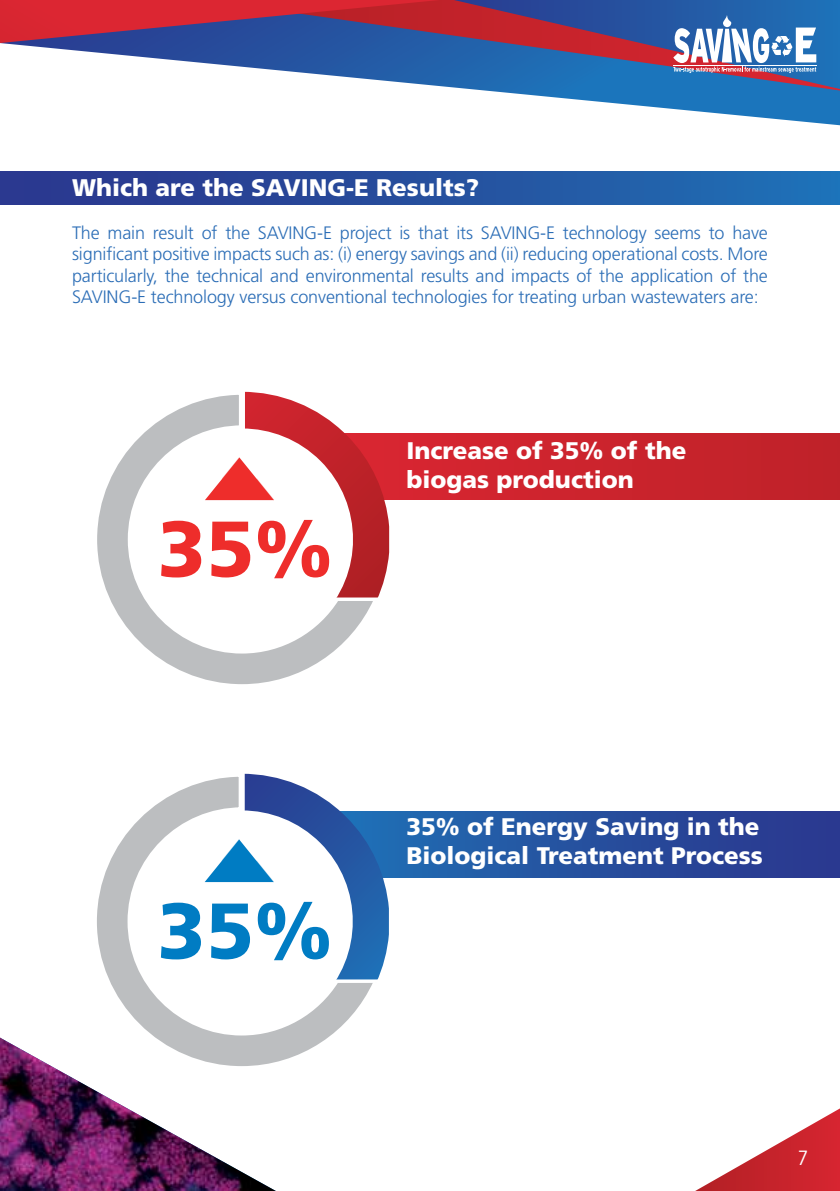
<style>
.page{position:relative;width:840px;height:1191px;background:#fff}
.page>*{position:absolute;margin:0;border:0;box-sizing:border-box;transform-origin:0 0}
.t1{font:900 78.6px "Frutiger LT Std";color:#ee2d2b}
.t2{font:900 78.6px "Frutiger LT Std";color:#007cc3}
.t3{font:900 24px/28.8px "Frutiger LT Std";color:#fff}
.t4{font:20px "Avant Garde IT Cby BT";color:#fff}
.t5{font:300 18px/21.6px "Frutiger";letter-spacing:-.01em;color:#2b6db6;text-align:justify}
</style>
<div class="page">
<img style="left:0;top:1037px;width:276px;height:154px">
<svg style="left:695px;top:1109px;width:144px;height:82px"></svg>
<svg style="left:0;top:43px;width:839px;height:82px"></svg>
<svg style="left:203px;top:0;width:636px;height:91px"></svg>
<svg style="left:0;top:0;width:439px;height:43px;background:#933458"></svg>
<svg style="left:453px;top:0;width:386px;height:89px;background:#57659b"></svg>
<svg style="left:388px;top:811px;width:451px;height:66px;background:#264e9d"></svg>
<div style="left:323px;top:434px;width:516px;height:65px;background:#cb242d"></div>
<div style="left:0;top:172px;width:839px;height:32px;background:linear-gradient(to right,#2c328a,#1f6fb5)"></div>
<svg style="left:384px;top:433px;width:5px;height:147px"></svg>
<svg style="left:97px;top:391px;width:287px;height:294px"></svg>
<svg style="left:205px;top:457px;width:69px;height:43px"></svg>
<svg style="left:334px;top:597px;width:45px;height:4px"></svg>
<svg style="left:384px;top:811px;width:4px;height:150px"></svg>
<svg style="left:88px;top:773px;width:296px;height:302px"></svg>
<svg style="left:204px;top:839px;width:69px;height:43px"></svg>
<svg style="left:334px;top:979px;width:45px;height:4px"></svg>
<h2 class="t3" style="left:72px;top:173px;width:408px">Which are the SAVING-E Results?</h2>
<p class="t5" style="left:72px;top:222px;width:697px">The main result of the SAVING-E project is that its SAVING-E technology seems to have significant positive impacts such as: (i) energy savings and (ii) reducing operational costs. More particularly, the technical and environmental results and impacts of the application of the SAVING-E technology versus conventional technologies for treating urban wastewaters are:</p>
<h1 class="t1" style="left:158px;top:501px;width:176px">35%</h1>
<h2 class="t3" style="left:406px;top:436px;width:281px">Increase of 35% of the biogas production</h2>
<h1 class="t2" style="left:157px;top:883px;width:176px">35%</h1>
<h2 class="t3" style="left:406px;top:812px;width:358px">35% of Energy Saving in the<br>Biological Treatment Process</h2>
<p class="t4" style="left:796px;top:1145px;width:13px">7</p>
</div>
